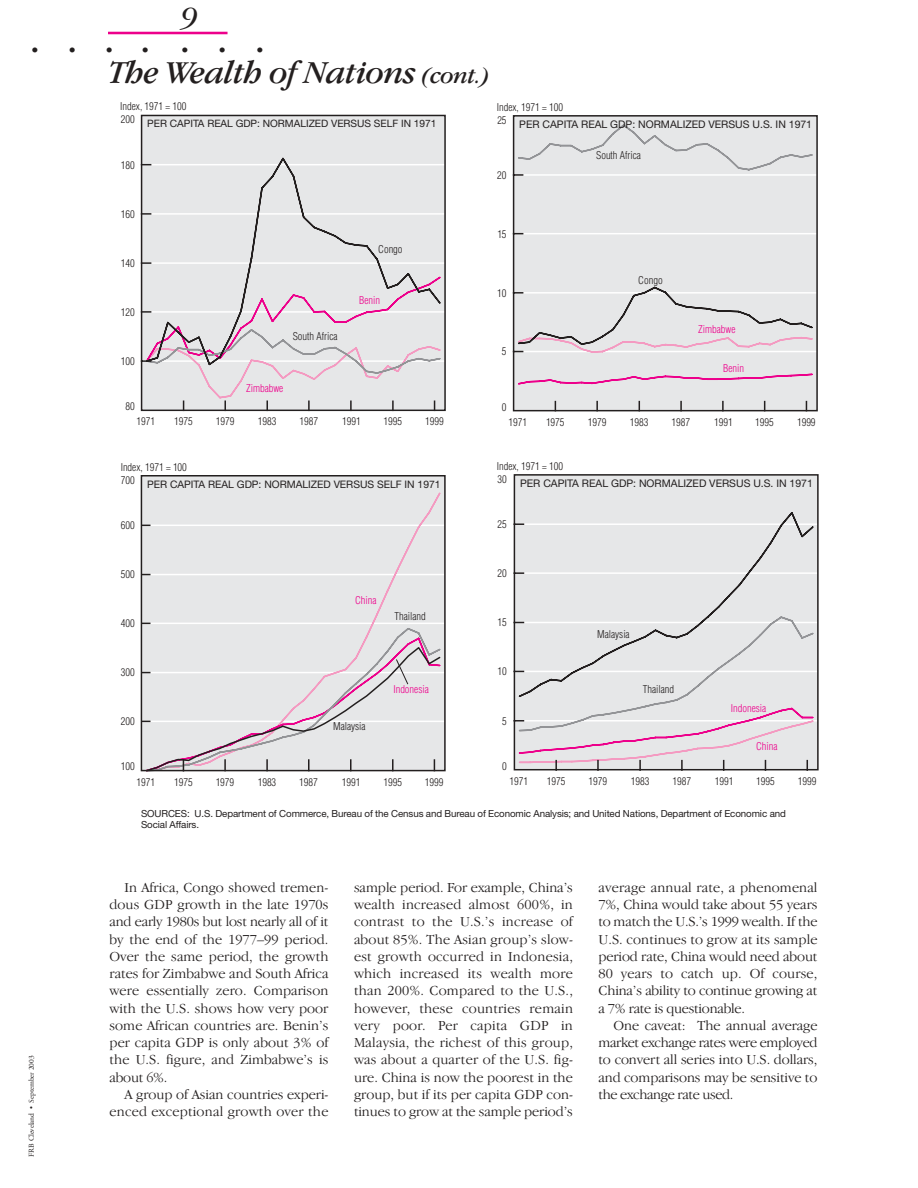
<style>
.page{position:relative;width:918px;height:1188px;background:#fff}
.page>*{position:absolute;margin:0;border:0;box-sizing:border-box;transform-origin:0 0}
.t1{font:italic 33px "Garamond IT Cby BT";letter-spacing:-.02em;color:#231f1f}
.t2{font:italic 30px "Garamond IT Cby BT";color:#231f1f}
.t3{font:18px "Adobe Garamond";color:#231f1f}
.t4{font:300 14.25px/17.2px "Garamond IT Cby BT";letter-spacing:-.005em;color:#231f1f;text-align:justify}
.t5{font:300 14.25px/17.2px "Garamond IT Cby BT";letter-spacing:.015em;color:#231f1f;text-align:right}
.t6{font:300 condensed 10.5px "Helvetica";color:#231f1f}
.t7{font:10.5px "Helvetica Neue";color:#231f1f}
.t8{font:300 condensed 10.5px "Helvetica";color:#ed008b}
.t9{font:10.35px "Helvetica Neue";color:#231f1f}
.t10{font:10.2px "Helvetica Neue";color:#231f1f}
.t11{font:9.75px/11.2px "Helvetica Neue";letter-spacing:-.01em;color:#231f1f}
.t12{font:7.5px "Adobe Garamond";letter-spacing:-.005em;color:#231f1f}
.s1{font-size:24px}
</style>
<div class="page">
<hr style="left:108px;top:32px;width:120px;height:2px;background:#ed008b">
<svg style="left:512px;top:115px;width:306px;height:297px;background:#e1dfe2"></svg>
<svg style="left:140px;top:475px;width:306px;height:297px;background:#e1e2e3"></svg>
<svg style="left:141px;top:623px;width:301px;height:149px;background:#e0dce0"></svg>
<svg style="left:513px;top:474px;width:306px;height:297px;background:#e0dfe1"></svg>
<svg style="left:140px;top:114px;width:306px;height:298px;background:#e0dee0"></svg>
<h2 class="t2" style="left:182px;top:6px;width:18px">9</h2>
<p class="t3" style="left:32px;top:43px;width:46px">• •</p>
<p class="t3" style="left:106px;top:43px;width:44px">• •</p>
<p class="t3" style="left:181px;top:43px;width:46px">• •</p>
<p class="t3" style="left:256px;top:43px;width:8px">•</p>
<h1 class="t1" style="left:109px;top:60px;width:383px">The Wealth of Nations <span class="s1">(cont.)</span></h1>
<p class="t6" style="left:120px;top:103px;width:68px">Index, 1971 = 100</p>
<p class="t6" style="left:121px;top:115px;width:15px">200</p>
<p class="t6" style="left:121px;top:161px;width:15px">180</p>
<p class="t10" style="left:147px;top:120px;width:291px">PER CAPITA REAL GDP: NORMALIZED VERSUS SELF IN 1971</p>
<p class="t6" style="left:497px;top:103px;width:68px">Index, 1971 = 100</p>
<p class="t7" style="left:519px;top:120px;width:294px">PER CAPITA REAL GDP: NORMALIZED VERSUS U.S. IN 1971</p>
<p class="t6" style="left:497px;top:116px;width:11px">25</p>
<p class="t6" style="left:497px;top:171px;width:11px">20</p>
<p class="t6" style="left:596px;top:151px;width:46px">South Africa</p>
<p class="t6" style="left:121px;top:210px;width:15px">160</p>
<p class="t6" style="left:121px;top:259px;width:15px">140</p>
<p class="t6" style="left:121px;top:308px;width:15px">120</p>
<p class="t6" style="left:121px;top:357px;width:15px">100</p>
<p class="t6" style="left:125px;top:402px;width:11px">80</p>
<p class="t6" style="left:293px;top:332px;width:46px">South Africa</p>
<p class="t8" style="left:246px;top:384px;width:39px">Zimbabwe</p>
<p class="t6" style="left:378px;top:245px;width:26px">Congo</p>
<p class="t8" style="left:359px;top:297px;width:22px">Benin</p>
<p class="t6" style="left:137px;top:417px;width:20px">1971</p>
<p class="t6" style="left:174px;top:417px;width:20px">1975</p>
<p class="t6" style="left:216px;top:417px;width:20px">1979</p>
<p class="t6" style="left:258px;top:417px;width:20px">1983</p>
<p class="t6" style="left:299px;top:417px;width:20px">1987</p>
<p class="t6" style="left:342px;top:417px;width:20px">1991</p>
<p class="t6" style="left:384px;top:417px;width:20px">1995</p>
<p class="t6" style="left:425px;top:417px;width:20px">1999</p>
<p class="t6" style="left:497px;top:230px;width:11px">15</p>
<p class="t6" style="left:497px;top:289px;width:11px">10</p>
<p class="t6" style="left:502px;top:347px;width:6px">5</p>
<p class="t6" style="left:502px;top:403px;width:6px">0</p>
<p class="t6" style="left:638px;top:276px;width:26px">Congo</p>
<p class="t8" style="left:698px;top:325px;width:39px">Zimbabwe</p>
<p class="t8" style="left:723px;top:364px;width:22px">Benin</p>
<p class="t6" style="left:509px;top:418px;width:20px">1971</p>
<p class="t6" style="left:546px;top:418px;width:20px">1975</p>
<p class="t6" style="left:588px;top:418px;width:20px">1979</p>
<p class="t6" style="left:630px;top:418px;width:20px">1983</p>
<p class="t6" style="left:672px;top:418px;width:20px">1987</p>
<p class="t6" style="left:714px;top:418px;width:20px">1991</p>
<p class="t6" style="left:755px;top:418px;width:20px">1995</p>
<p class="t6" style="left:797px;top:418px;width:20px">1999</p>
<p class="t6" style="left:121px;top:463px;width:68px">Index, 1971 = 100</p>
<p class="t6" style="left:497px;top:462px;width:68px">Index, 1971 = 100</p>
<p class="t6" style="left:121px;top:476px;width:15px">700</p>
<p class="t9" style="left:147px;top:480px;width:295px">PER CAPITA REAL GDP: NORMALIZED VERSUS SELF IN 1971</p>
<p class="t6" style="left:497px;top:475px;width:11px">30</p>
<p class="t7" style="left:520px;top:479px;width:294px">PER CAPITA REAL GDP: NORMALIZED VERSUS U.S. IN 1971</p>
<p class="t6" style="left:121px;top:521px;width:15px">600</p>
<p class="t6" style="left:497px;top:520px;width:11px">25</p>
<p class="t6" style="left:121px;top:571px;width:15px">500</p>
<p class="t6" style="left:497px;top:569px;width:11px">20</p>
<p class="t8" style="left:355px;top:596px;width:23px">China</p>
<p class="t6" style="left:121px;top:619px;width:15px">400</p>
<p class="t6" style="left:395px;top:612px;width:33px">Thailand</p>
<p class="t6" style="left:497px;top:618px;width:11px">15</p>
<p class="t6" style="left:597px;top:630px;width:34px">Malaysia</p>
<p class="t6" style="left:121px;top:669px;width:15px">300</p>
<p class="t6" style="left:497px;top:667px;width:11px">10</p>
<p class="t8" style="left:393px;top:685px;width:37px">Indonesia</p>
<p class="t6" style="left:643px;top:685px;width:33px">Thailand</p>
<p class="t6" style="left:121px;top:717px;width:15px">200</p>
<p class="t6" style="left:333px;top:722px;width:34px">Malaysia</p>
<p class="t6" style="left:502px;top:717px;width:6px">5</p>
<p class="t8" style="left:731px;top:704px;width:37px">Indonesia</p>
<p class="t8" style="left:756px;top:742px;width:23px">China</p>
<p class="t6" style="left:121px;top:763px;width:15px">100</p>
<p class="t6" style="left:502px;top:762px;width:6px">0</p>
<p class="t6" style="left:136px;top:778px;width:20px">1971</p>
<p class="t6" style="left:174px;top:778px;width:20px">1975</p>
<p class="t6" style="left:216px;top:778px;width:20px">1979</p>
<p class="t6" style="left:258px;top:778px;width:20px">1983</p>
<p class="t6" style="left:299px;top:778px;width:20px">1987</p>
<p class="t6" style="left:342px;top:778px;width:20px">1991</p>
<p class="t6" style="left:383px;top:778px;width:20px">1995</p>
<p class="t6" style="left:425px;top:778px;width:20px">1999</p>
<p class="t6" style="left:509px;top:777px;width:20px">1971</p>
<p class="t6" style="left:547px;top:777px;width:20px">1975</p>
<p class="t6" style="left:589px;top:777px;width:20px">1979</p>
<p class="t6" style="left:631px;top:777px;width:20px">1983</p>
<p class="t6" style="left:672px;top:777px;width:20px">1987</p>
<p class="t6" style="left:715px;top:777px;width:20px">1991</p>
<p class="t6" style="left:756px;top:777px;width:20px">1995</p>
<p class="t6" style="left:798px;top:777px;width:20px">1999</p>
<p class="t12" style="left:28px;top:1156px;width:102px;rotate:-90deg">FRB Cleveland • September 2003</p>
<p class="t11" style="left:141px;top:809px;width:646px">SOURCES: U.S. Department of Commerce, Bureau of the Census and Bureau of Economic Analysis; and United Nations, Department of Economic and<br>Social Affairs.</p>
<p class="t4" style="left:110px;top:880px;width:221px;text-indent:15px">In Africa, Congo showed tremen&shy;dous GDP growth in the late 1970s and early 1980s but lost nearly all of it by the end of the 1977–99 period.<br>Over the same period, the growth rates for Zimbabwe and South Africa were essentially zero. Comparison with the U.S. shows how very poor some African countries are. Benin’s per capita GDP is only about 3% of the U.S. figure, and Zimbabwe’s is about 6%.</p>
<p class="t5" style="left:110px;top:1087px;width:221px">A group of Asian countries experi&shy;enced exceptional growth over the</p>
<p class="t4" style="left:354px;top:880px;width:221px">sample period. For example, China’s wealth increased almost 600%, in contrast to the U.S.’s increase of about 85%. The Asian group’s slow&shy;est growth occurred in Indonesia, which increased its wealth more than 200%. Compared to the U.S., however, these countries remain very poor. Per capita GDP in Malaysia, the richest of this group, was about a quarter of the U.S. fig&shy;ure. China is now the poorest in the group, but if its per capita GDP con&shy;tinues to grow at the sample period’s</p>
<p class="t4" style="left:599px;top:880px;width:221px">average annual rate, a phenomenal 7%, China would take about 55 years to match the U.S.’s 1999 wealth. If the U.S. continues to grow at its sample period rate, China would need about 80 years to catch up. Of course, China’s ability to continue growing at a 7% rate is questionable.</p>
<p class="t4" style="left:599px;top:1018px;width:221px;text-indent:15px">One caveat: The annual average market exchange rates were employed to convert all series into U.S. dollars, and comparisons may be sensitive to the exchange rate used.</p>
</div>
